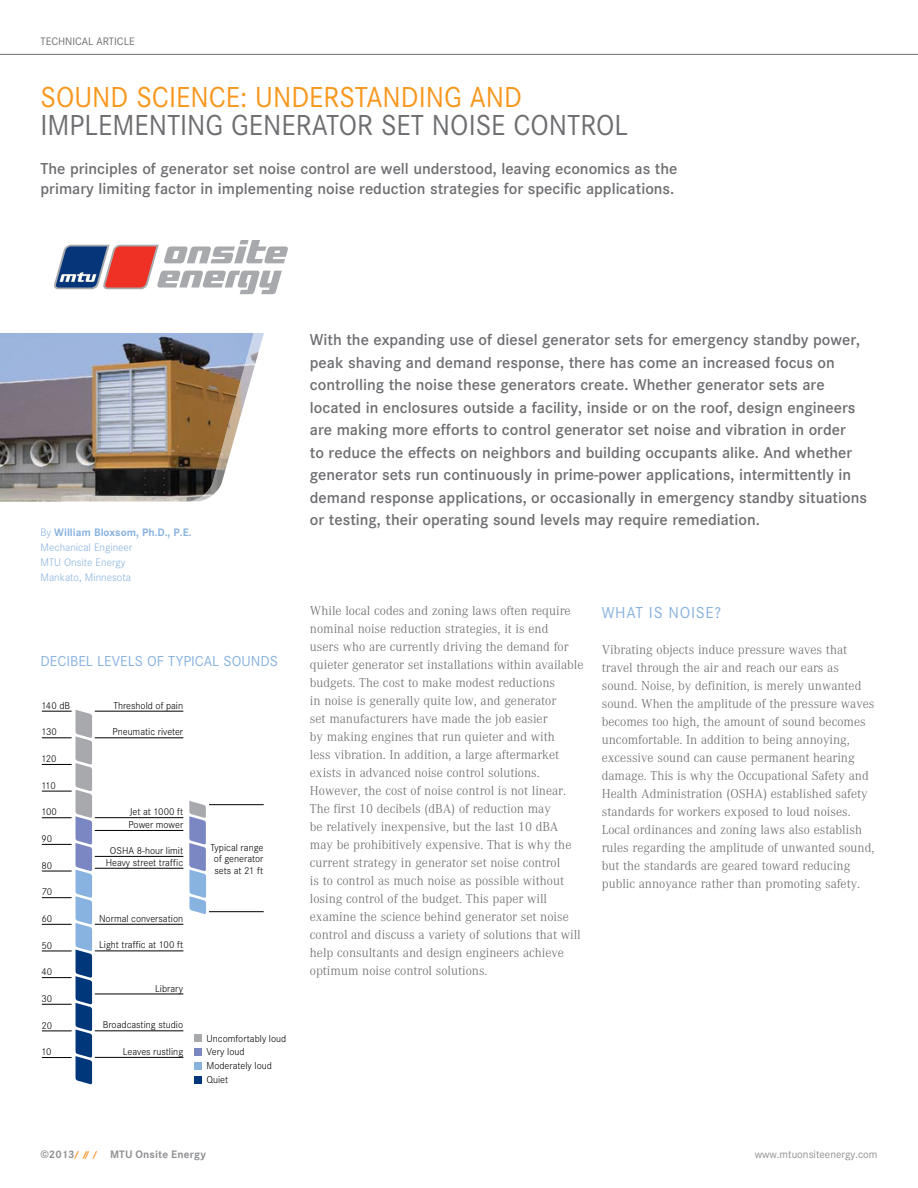
<style>
.page{position:relative;width:918px;height:1188px;background:#fff}
.page>*{position:absolute;margin:0;border:0;box-sizing:border-box;transform-origin:0 0}
.t1{font:30px "Corporate S";color:#6d6e71;scale:.95 1}
.t2{font:30px "Corporate S";color:#f8971d;scale:.95 1}
.t3{font:600 16.5px/22.5px "Corporate S";color:#6d6e71}
.t4{font:16.5px "Corporate S";letter-spacing:.04em;color:#88b2df}
.t5{font:15px "Corporate S";color:#88b2df}
.t6{font:300 13.5px/18px "Corporate A";color:#6d6e71}
.t7{font:300 11.25px/15px "Corporate S";color:#88b2df}
.t8{font:700 11.25px "Corporate S";letter-spacing:.015em;color:#8f9194}
.t9{font:11.25px "Corporate S";color:#8f9194}
.t10{font:11.25px "Corporate S";color:#6d6e71}
.t11{font:300 10.35px/11.9px "Corporate S";color:#000;text-align:center}
.s1{font-weight:700}
.s2{font-weight:800;font-size:8.7px;color:#f8982f}
</style>
<div class="page">
<svg style="left:54px;top:240px;width:234px;height:54px"></svg>
<hr style="left:0;top:54px;width:918px;height:1px;background:#6d6e71">
<img style="left:254px;top:333px;width:10px;height:35px">
<img style="left:0;top:333px;width:254px;height:168px">
<hr style="left:42px;top:1057px;width:30px;height:1px;background:#000">
<hr style="left:42px;top:1030px;width:30px;height:1px;background:#000">
<hr style="left:42px;top:1004px;width:30px;height:1px;background:#000">
<hr style="left:42px;top:977px;width:30px;height:1px;background:#000">
<hr style="left:95px;top:1057px;width:88px;height:1px;background:#000">
<hr style="left:42px;top:951px;width:30px;height:1px;background:#000">
<hr style="left:95px;top:1030px;width:88px;height:1px;background:#000">
<hr style="left:42px;top:924px;width:30px;height:1px;background:#000">
<hr style="left:95px;top:994px;width:88px;height:1px;background:#000">
<hr style="left:42px;top:897px;width:30px;height:1px;background:#000">
<hr style="left:95px;top:950px;width:88px;height:1px;background:#000">
<hr style="left:42px;top:871px;width:30px;height:1px;background:#000">
<hr style="left:95px;top:924px;width:88px;height:1px;background:#000">
<hr style="left:42px;top:844px;width:30px;height:1px;background:#000">
<hr style="left:95px;top:856px;width:88px;height:1px;background:#000">
<hr style="left:95px;top:868px;width:88px;height:1px;background:#000">
<hr style="left:42px;top:817px;width:30px;height:1px;background:#000">
<svg style="left:189px;top:801px;width:17px;height:113px;background:#99abd2"></svg>
<hr style="left:95px;top:830px;width:88px;height:1px;background:#000">
<hr style="left:42px;top:791px;width:30px;height:1px;background:#000">
<hr style="left:95px;top:817px;width:88px;height:1px;background:#000">
<hr style="left:209px;top:804px;width:55px;height:1px;background:#000">
<hr style="left:209px;top:911px;width:55px;height:1px;background:#000">
<hr style="left:42px;top:764px;width:30px;height:1px;background:#000">
<hr style="left:95px;top:737px;width:88px;height:1px;background:#000">
<hr style="left:42px;top:737px;width:30px;height:1px;background:#000">
<svg style="left:76px;top:710px;width:16px;height:374px;background:#6f8bb1"></svg>
<hr style="left:95px;top:711px;width:88px;height:1px;background:#000">
<hr style="left:42px;top:711px;width:30px;height:1px;background:#000">
<div style="left:194px;top:1076px;width:7px;height:8px;background:#00377b"></div>
<div style="left:194px;top:1062px;width:7px;height:8px;background:#88b2df"></div>
<div style="left:194px;top:1048px;width:7px;height:8px;background:#7b87c2"></div>
<div style="left:194px;top:1034px;width:7px;height:8px;background:#a7a9ac"></div>
<p class="t10" style="left:40px;top:35px;width:7px">TECHNICA</p>
<p class="t10" style="left:88px;top:35px;width:48px">L ARTICLE</p>
<h1 class="t2" style="left:40px;top:80px;width:471px">SOUND SCIENCE: UNDERSTANDING AND</h1>
<h1 class="t1" style="left:40px;top:108px;width:115px">IMPLEMENTING</h1>
<h1 class="t1" style="left:231px;top:108px;width:416px">GENERATOR SET NOISE CONTROL</h1>
<p class="t3" style="left:40px;top:159px;width:639px;line-height:19.5px">The principles of generator set noise control are well understood, leaving economics as the primary limiting factor in implementing noise reduction strategies for specific applications.</p>
<p class="t7" style="left:40px;top:525px;width:153px">By <span class="s1">William Bloxsom, Ph.D., P.E.<br></span>Mechanical Engineer<br>MTU Onsite Energy<br>Mankato, Minnesota</p>
<p class="t5" style="left:40px;top:653px;width:237px">DECIBEL LEVELS OF TYPICAL SOUNDS</p>
<p class="t11" style="left:41px;top:699px;width:30px">140 dB</p>
<p class="t11" style="left:113px;top:699px;width:71px">Threshold of pain</p>
<p class="t11" style="left:41px;top:726px;width:17px">130</p>
<p class="t11" style="left:112px;top:726px;width:72px">Pneumatic riveter</p>
<p class="t11" style="left:41px;top:753px;width:17px">120</p>
<p class="t11" style="left:41px;top:780px;width:16px">110</p>
<p class="t11" style="left:41px;top:806px;width:17px">100</p>
<p class="t11" style="left:41px;top:833px;width:12px">90</p>
<p class="t11" style="left:41px;top:860px;width:12px">80</p>
<p class="t11" style="left:41px;top:886px;width:12px">70</p>
<p class="t11" style="left:41px;top:913px;width:12px">60</p>
<p class="t11" style="left:41px;top:939px;width:12px">50</p>
<p class="t11" style="left:41px;top:966px;width:12px">40</p>
<p class="t11" style="left:41px;top:993px;width:12px">30</p>
<p class="t11" style="left:41px;top:1019px;width:12px">20</p>
<p class="t11" style="left:41px;top:1046px;width:12px">10</p>
<p class="t11" style="left:130px;top:806px;width:55px">Jet at 1000 ft</p>
<p class="t11" style="left:128px;top:819px;width:56px">Power mower</p>
<p class="t11" style="left:106px;top:845px;width:79px">OSHA 8-hour limit<br>Heavy street traffic</p>
<p class="t11" style="left:99px;top:913px;width:86px">Normal conversation</p>
<p class="t11" style="left:99px;top:939px;width:86px">Light traffic at 100 ft</p>
<p class="t11" style="left:155px;top:982px;width:30px">Library</p>
<p class="t11" style="left:103px;top:1019px;width:82px">Broadcasting studio</p>
<p class="t11" style="left:123px;top:1046px;width:62px">Leaves rustling</p>
<p class="t11" style="left:211px;top:841px;width:54px">Typical range of generator sets at 21 ft</p>
<p class="t11" style="left:207px;top:1032px;width:81px">Uncomfortably loud</p>
<p class="t11" style="left:207px;top:1046px;width:39px">Very loud</p>
<p class="t11" style="left:207px;top:1060px;width:67px">Moderately loud</p>
<p class="t11" style="left:207px;top:1074px;width:23px">Quiet</p>
<p class="t3" style="left:310px;top:329px;width:559px">With the expanding use of diesel generator sets for emergency standby power, peak shaving and demand response, there has come an increased focus on controlling the noise these generators create. Whether generator sets are located in enclosures outside a facility, inside or on the roof, design engineers are making more efforts to control generator set noise and vibration in order<br>to reduce the effects on neighbors and building occupants alike. And whether generator sets run continuously in prime-power applications, intermittently in demand response applications, or occasionally in emergency standby situations or testing, their operating sound levels may require remediation.</p>
<p class="t6" style="left:310px;top:602px;width:275px">While local codes and zoning laws often require nominal noise reduction strategies, it is end<br>users who are currently driving the demand for quieter generator set installations within available budgets. The cost to make modest reductions<br>in noise is generally quite low, and generator<br>set manufacturers have made the job easier<br>by making engines that run quieter and with<br>less vibration. In addition, a large aftermarket exists in advanced noise control solutions.<br>However, the cost of noise control is not linear.<br>The first 10 decibels (dBA) of reduction may<br>be relatively inexpensive, but the last 10 dBA may be prohibitively expensive. That is why the current strategy in generator set noise control<br>is to control as much noise as possible without losing control of the budget. This paper will examine the science behind generator set noise control and discuss a variety of solutions that will help consultants and design engineers achieve optimum noise control solutions.</p>
<p class="t4" style="left:602px;top:603px;width:121px">WHAT IS NOISE?</p>
<p class="t6" style="left:602px;top:641px;width:274px">Vibrating objects induce pressure waves that travel through the air and reach our ears as sound. Noise, by definition, is merely unwanted sound. When the amplitude of the pressure waves becomes too high, the amount of sound becomes uncomfortable. In addition to being annoying, excessive sound can cause permanent hearing damage. This is why the Occupational Safety and Health Administration (OSHA) established safety standards for workers exposed to loud noises.<br>Local ordinances and zoning laws also establish rules regarding the amplitude of unwanted sound, but the standards are geared toward reducing public annoyance rather than promoting safety.</p>
<p class="t8" style="left:40px;top:1148px;width:167px">©2013<span class="s2">/ // /</span> MTU Onsite Energy</p>
<p class="t9" style="left:755px;top:1148px;width:124px">WWW.MTUONSITEENERGY.COM</p>
</div>
